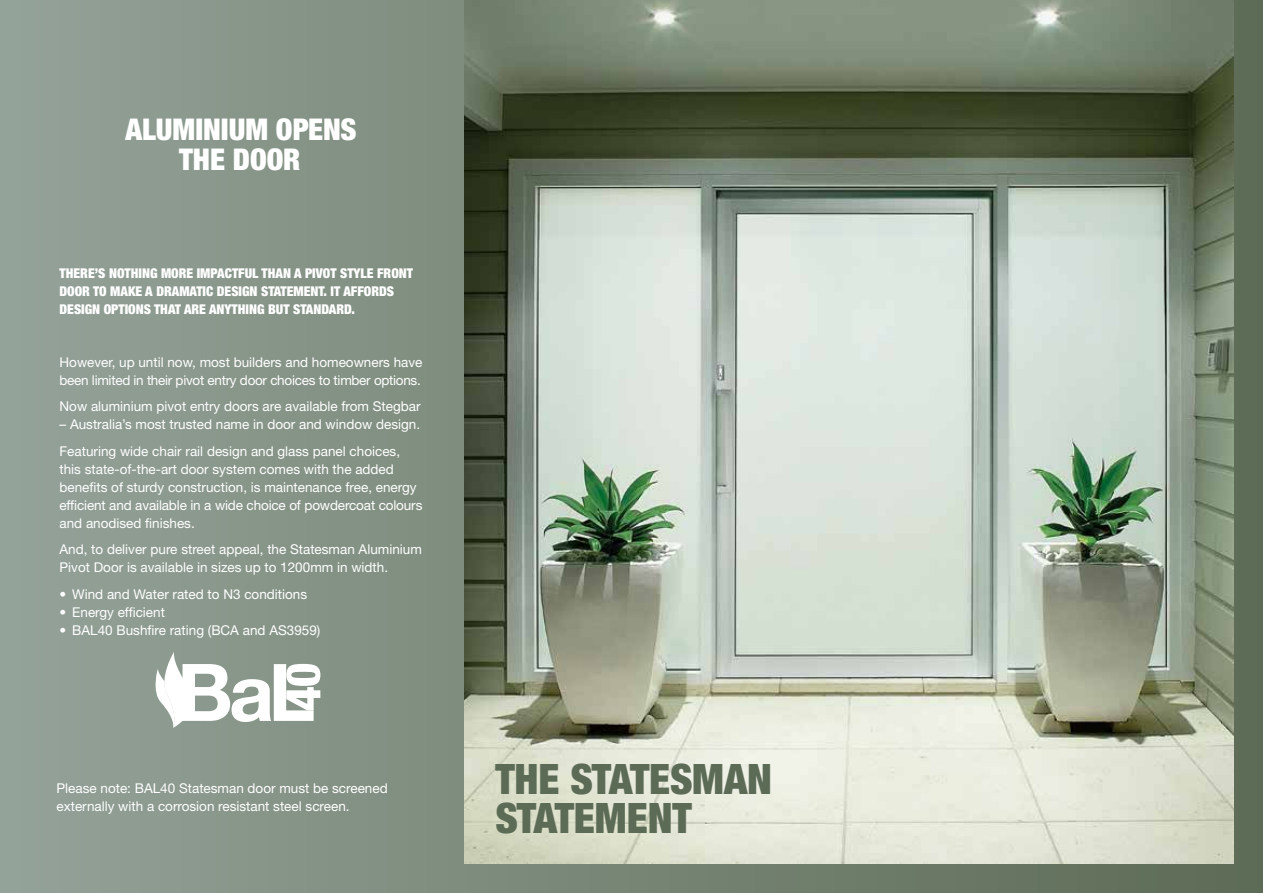
<style>
.page{position:relative;width:1263px;height:893px;background:#fff}
.page>*{position:absolute;margin:0;border:0;box-sizing:border-box;transform-origin:0 0}
.t1{font:900 condensed 42px/39px "Helvetica Neue LT Std";letter-spacing:-.005em;color:#5c6b56}
.t2{font:900 condensed 30px/30px "Helvetica Neue LT Std";color:#fff;text-align:center}
.t3{font:13.5px/18px "Helvetica Neue LT Std";color:#fff}
.t4{font:900 condensed 13.5px/18px "Helvetica Neue LT Std";color:#fff}
.t5{font:13.5px/18px "Helvetica Neue LT Std";letter-spacing:-.02em;color:#fff}
</style>
<div class="page">
<div style="left:0;top:0;width:1263px;height:893px;background:linear-gradient(to right,#93a198,#5c6a54)"></div>
<img style="left:465px;top:0;width:768px;height:863px">
<svg style="left:156px;top:652px;width:164px;height:76px"></svg>
<h2 class="t2" style="left:125px;top:114px;width:233px">ALUMINIUM OPENS<br>THE DOOR</h2>
<p class="t4" style="left:60px;top:264px;width:355px">THERE’S NOTHING MORE IMPACTFUL THAN A PIVOT STYLE FRONT<br>DOOR TO MAKE A DRAMATIC DESIGN STATEMENT. IT AFFORDS<br>DESIGN OPTIONS THAT ARE ANYTHING BUT STANDARD.</p>
<p class="t5" style="left:60px;top:353px;width:364px">However, up until now, most builders and homeowners have been limited in their pivot entry door choices to timber options.</p>
<p class="t3" style="left:60px;top:397px;width:363px">Now aluminium pivot entry doors are available from Stegbar</p>
<p class="t3" style="left:60px;top:411px;width:362px;line-height:26.5px">– Australia’s most trusted name in door and window design.<br>Featuring wide chair rail design and glass panel choices,</p>
<p class="t3" style="left:60px;top:460px;width:364px">this state-of-the-art door system comes with the added benefits of sturdy construction, is maintenance free, energy efficient and available in a wide choice of powdercoat colours and anodised finishes.</p>
<p class="t3" style="left:60px;top:540px;width:364px">And, to deliver pure street appeal, the Statesman Aluminium<br>Pivot Door is available in sizes up to 1200mm in width.</p>
<p class="t3" style="left:60px;top:585px;width:249px">• Wind and Water rated to N3 conditions</p>
<p class="t3" style="left:60px;top:603px;width:107px">• Energy efficient</p>
<p class="t3" style="left:60px;top:620px;width:262px">• BAL40 Bushfire rating (BCA and AS3959)</p>
<p class="t3" style="left:57px;top:779px;width:333px">Please note: BAL40 Statesman door must be screened externally with a corrosion resistant steel screen.</p>
<h1 class="t1" style="left:495px;top:759px;width:278px">THE STATESMAN<br>STATEMENT</h1>
</div>
